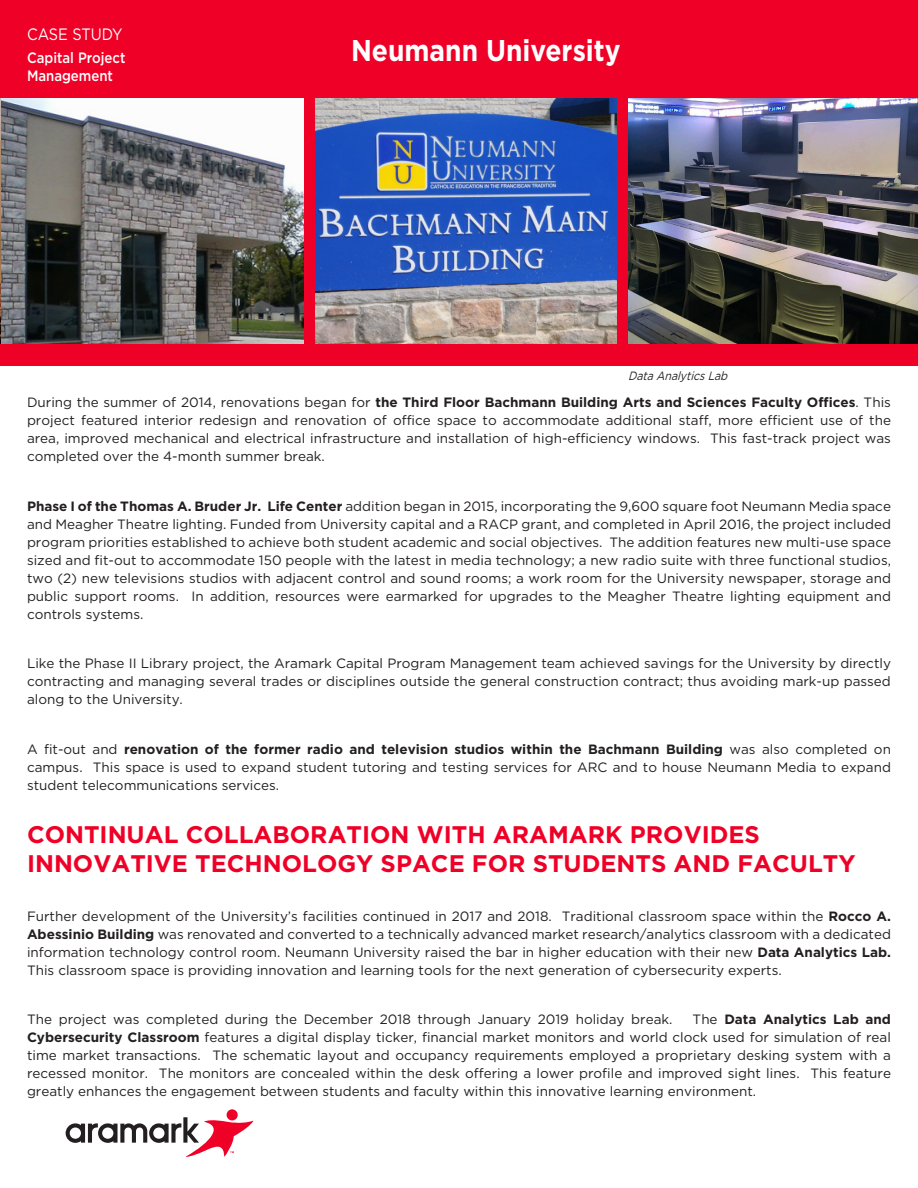
<style>
.page{position:relative;width:918px;height:1188px;background:#fff}
.page>*{position:absolute;margin:0;border:0;box-sizing:border-box;transform-origin:0 0}
.t1{font:700 30px "Gotham";color:#fff;scale:.88 1}
.t2{font:700 24px/28.8px "Gotham";color:#ef0027}
.t3{font:16.5px "Gotham";color:#fff;scale:.88 1}
.t4{font:500 15px/18px "Gotham";color:#fff;scale:.88 1}
.t5{font:13.5px/18px "Gotham";color:#231f20;text-align:justify}
.t6{font:italic 12px "Gotham";color:#231f20;scale:.88 1}
.s1{font-weight:700}
</style>
<div class="page">
<img style="left:1px;top:97px;width:303px;height:247px">
<img style="left:628px;top:97px;width:290px;height:247px">
<img style="left:315px;top:97px;width:303px;height:247px">
<img style="left:0;top:97px;width:1px;height:247px">
<div style="left:0;top:0;width:918px;height:97px;background:#ef0027"></div>
<div style="left:0;top:344px;width:918px;height:22px;background:#ef0027"></div>
<svg style="left:66px;top:1109px;width:187px;height:48px"></svg>
<div style="left:304px;top:84px;width:11px;height:281px;background:#ef0027"></div>
<div style="left:618px;top:84px;width:10px;height:281px;background:#ef0027"></div>
<p class="t3" style="left:27px;top:24px;width:110px">CASE STUDY</p>
<p class="t4" style="left:27px;top:49px;width:113px">Capital Project<br>Management</p>
<p class="t1" style="left:351px;top:30px;width:308px">Neumann University</p>
<p class="t6" style="left:628px;top:368px;width:119px">DataAnalyticsLab</p>
<p class="t5" style="left:27px;top:393px;width:866px">During the summer of 2014, renovations began for <span class="s1">the Third Floor Bachmann Building Arts and Sciences Faculty Offices</span>. This project featured interior redesign and renovation of office space to accommodate additional staff, more efficient use of the area, improved mechanical and electrical infrastructure and installation of high-efficiency windows. This fast-track project was completed over the 4-month summer break.</p>
<p class="t5" style="left:27px;top:496px;width:866px"><span class="s1">Phase I of the Thomas A. Bruder Jr. Life Center</span> addition began in 2015, incorporating the 9,600 square foot Neumann Media space and Meagher Theatre lighting. Funded from University capital and a RACP grant, and completed in April 2016, the project included program priorities established to achieve both student academic and social objectives. The addition features new multi-use space sized and fit-out to accommodate 150 people with the latest in media technology; a new radio suite with three functional studios, two (2) new televisions studios with adjacent control and sound rooms; a work room for the University newspaper, storage and public support rooms. In addition, resources were earmarked for upgrades to the Meagher Theatre lighting equipment and controls systems.</p>
<p class="t5" style="left:27px;top:654px;width:866px">Like the Phase II Library project, the Aramark Capital Program Management team achieved savings for the University by directly contracting and managing several trades or disciplines outside the general construction contract; thus avoiding mark-up passed along to the University.</p>
<p class="t5" style="left:27px;top:739px;width:866px">A fit-out and <span class="s1">renovation of the former radio and television studios within the Bachmann Building</span> was also completed on campus. This space is used to expand student tutoring and testing services for ARC and to house Neumann Media to expand student telecommunications services.</p>
<p class="t2" style="left:27px;top:820px;width:830px">CONTINUAL COLLABORATION WITH ARAMARK PROVIDES<br>INNOVATIVE TECHNOLOGY SPACE FOR STUDENTS AND FACULTY</p>
<p class="t5" style="left:27px;top:907px;width:865px">Further development of the University’s facilities continued in 2017 and 2018. Traditional classroom space within the <span class="s1">Rocco A.<br>Abessinio Building</span> was renovated and converted to a technically advanced market research/analytics classroom with a dedicated information technology control room. Neumann University raised the bar in higher education with their new <span class="s1">Data Analytics Lab.<br></span>This classroom space is providing innovation and learning tools for the next generation of cybersecurity experts.</p>
<p class="t5" style="left:27px;top:1010px;width:647px">The project was completed during the December 2018 through January 2019 holiday break.</p>
<p class="t5" style="left:27px;top:1010px;width:865px;text-indent:666px">The <span class="s1">Data Analytics Lab and Cybersecurity Classroom</span> features a digital display ticker, financial market monitors and world clock used for simulation of real time market transactions. The schematic layout and occupancy requirements employed a proprietary desking system with a recessed monitor. The monitors are concealed within the desk offering a lower profile and improved sight lines. This feature greatly enhances the engagement between students and faculty within this innovative learning environment.</p>
</div>
